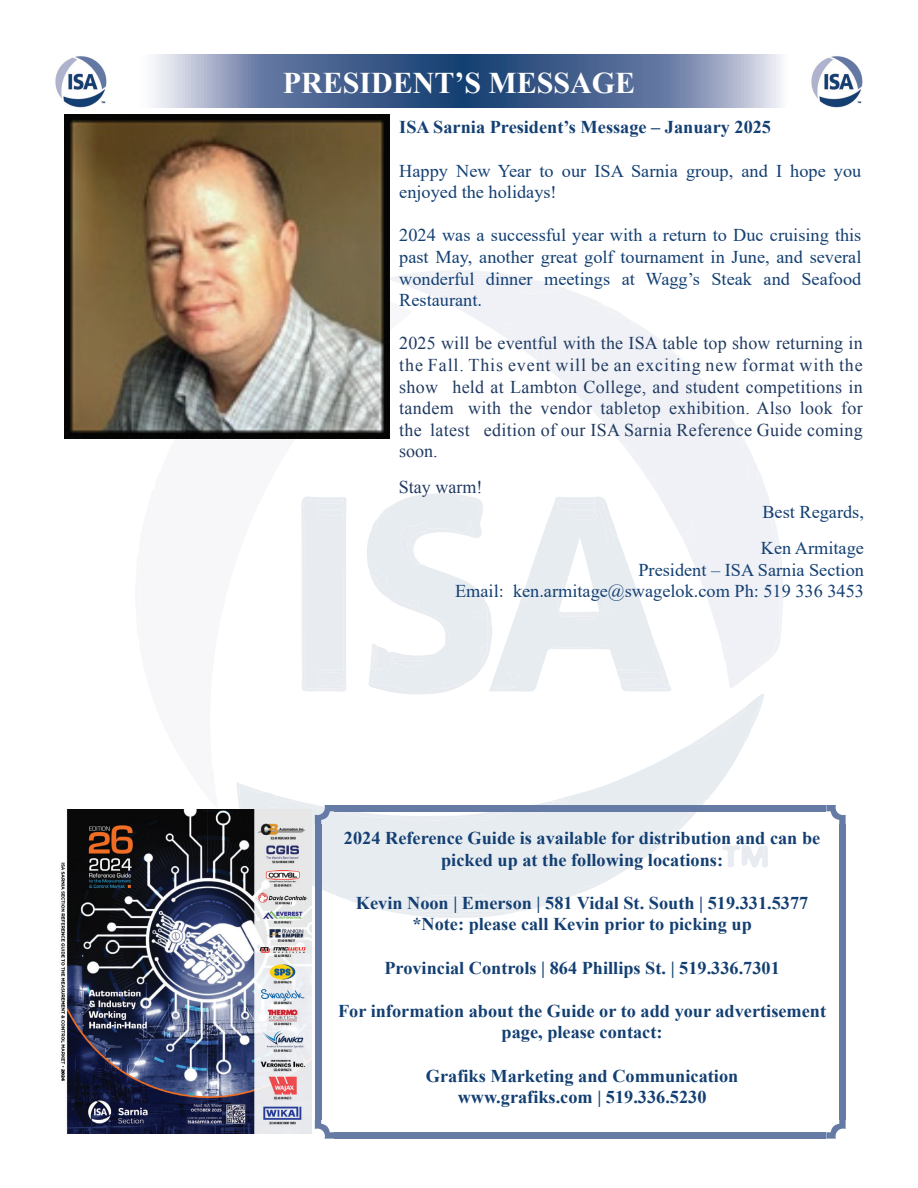
<style>
.page{position:relative;width:918px;height:1188px;background:#fff}
.page>*{position:absolute;margin:0;border:0;box-sizing:border-box;transform-origin:0 0}
.t1{font:700 30px "Times New Roman";color:#fff}
.t2{font:700 18px/21.6px "Times New Roman";color:#133f72;text-align:center}
.t3{font:18px/21.6px "Times New Roman";color:#133f72}
.t4{font:18px/21.6px "Times New Roman";letter-spacing:.02em;color:#203a61;text-align:justify}
.t5{font:18px "Times New Roman";color:#203a61}
</style>
<div class="page">
<svg style="left:617px;top:746px;width:148px;height:128px"></svg>
<svg style="left:722px;top:845px;width:46px;height:23px"></svg>
<svg style="left:627px;top:795px;width:84px;height:73px"></svg>
<div style="left:301px;top:496px;width:46px;height:196px;background:#e8ecf1"></div>
<svg style="left:367px;top:270px;width:416px;height:476px"></svg>
<svg style="left:55px;top:54px;width:808px;height:54px"></svg>
<div style="left:315px;top:1090px;width:6px;height:29px;background:#657aa4"></div>
<div style="left:315px;top:1060px;width:6px;height:30px;background:#657aa4"></div>
<div style="left:315px;top:1031px;width:6px;height:29px;background:#657aa4"></div>
<div style="left:315px;top:1001px;width:6px;height:30px;background:#657aa4"></div>
<div style="left:315px;top:972px;width:6px;height:29px;background:#657aa4"></div>
<div style="left:315px;top:942px;width:6px;height:30px;background:#657aa4"></div>
<div style="left:315px;top:913px;width:6px;height:29px;background:#657aa4"></div>
<div style="left:595px;top:805px;width:29px;height:6px;background:#657aa4"></div>
<div style="left:624px;top:805px;width:29px;height:6px;background:#657aa4"></div>
<div style="left:653px;top:805px;width:29px;height:6px;background:#657aa4"></div>
<div style="left:682px;top:805px;width:29px;height:6px;background:#657aa4"></div>
<div style="left:711px;top:805px;width:29px;height:6px;background:#657aa4"></div>
<div style="left:740px;top:805px;width:28px;height:6px;background:#657aa4"></div>
<div style="left:768px;top:805px;width:29px;height:6px;background:#657aa4"></div>
<div style="left:797px;top:805px;width:29px;height:6px;background:#657aa4"></div>
<div style="left:839px;top:824px;width:7px;height:30px;background:#657aa4"></div>
<div style="left:839px;top:854px;width:7px;height:29px;background:#657aa4"></div>
<div style="left:839px;top:883px;width:7px;height:30px;background:#657aa4"></div>
<div style="left:839px;top:913px;width:7px;height:29px;background:#657aa4"></div>
<div style="left:839px;top:942px;width:7px;height:30px;background:#657aa4"></div>
<div style="left:839px;top:972px;width:7px;height:29px;background:#657aa4"></div>
<div style="left:839px;top:1001px;width:7px;height:30px;background:#657aa4"></div>
<div style="left:839px;top:1031px;width:7px;height:29px;background:#657aa4"></div>
<div style="left:839px;top:1060px;width:7px;height:30px;background:#657aa4"></div>
<div style="left:839px;top:1090px;width:7px;height:29px;background:#657aa4"></div>
<div style="left:797px;top:1132px;width:29px;height:7px;background:#657aa4"></div>
<div style="left:768px;top:1132px;width:29px;height:7px;background:#657aa4"></div>
<div style="left:740px;top:1132px;width:28px;height:7px;background:#657aa4"></div>
<div style="left:711px;top:1132px;width:29px;height:7px;background:#657aa4"></div>
<div style="left:682px;top:1132px;width:29px;height:7px;background:#657aa4"></div>
<div style="left:653px;top:1132px;width:29px;height:7px;background:#657aa4"></div>
<div style="left:624px;top:1132px;width:29px;height:7px;background:#657aa4"></div>
<div style="left:595px;top:1132px;width:29px;height:7px;background:#657aa4"></div>
<div style="left:566px;top:1132px;width:29px;height:7px;background:#657aa4"></div>
<div style="left:537px;top:1132px;width:29px;height:7px;background:#657aa4"></div>
<div style="left:508px;top:1132px;width:29px;height:7px;background:#657aa4"></div>
<div style="left:479px;top:1132px;width:29px;height:7px;background:#657aa4"></div>
<div style="left:450px;top:1132px;width:29px;height:7px;background:#657aa4"></div>
<div style="left:421px;top:1132px;width:29px;height:7px;background:#657aa4"></div>
<div style="left:392px;top:1132px;width:29px;height:7px;background:#657aa4"></div>
<div style="left:363px;top:1132px;width:29px;height:7px;background:#657aa4"></div>
<div style="left:334px;top:1132px;width:29px;height:7px;background:#657aa4"></div>
<svg style="left:236px;top:781px;width:383px;height:137px"></svg>
<svg style="left:826px;top:805px;width:20px;height:19px"></svg>
<svg style="left:826px;top:1119px;width:20px;height:20px"></svg>
<svg style="left:315px;top:1119px;width:19px;height:20px"></svg>
<img style="left:61px;top:810px;width:250px;height:324px">
<img style="left:65px;top:115px;width:324px;height:324px">
<h1 class="t1" style="left:283px;top:62px;width:354px">PRESIDENT’S MESSAGE</h1>
<p class="t2" style="left:399px;top:116px;width:373px">ISA Sarnia President’s Message – January 2025</p>
<p class="t3" style="left:399px;top:159px;width:464px">Happy New Year to our ISA Sarnia group, and I hope you enjoyed the holidays!</p>
<p class="t3" style="left:399px;top:224px;width:464px;text-align:justify">2024 was a successful year with a return to Duc cruising this past May, another great golf tournament in June, and several wonderful dinner meetings at Wagg’s Steak and Seafood Restaurant.</p>
<p class="t4" style="left:399px;top:333px;width:465px">2025 will be eventful with the ISA table top show returning in the Fall. This event will be an exciting new format with the show held at Lambton College, and student competitions in tandem with the vendor tabletop exhibition. Also look for the latest edition of our ISA Sarnia Reference Guide coming soon.</p>
<p class="t5" style="left:399px;top:477px;width:85px">Stay warm!</p>
<p class="t3" style="left:761px;top:494px;width:105px;line-height:36px">Best Regards,<br>Ken Armitage</p>
<p class="t3" style="left:455px;top:558px;width:410px;text-align:right">President – ISA Sarnia Section<br>Email: ken.armitage@swagelok.com Ph: 519 336 3453</p>
<p class="t2" style="left:344px;top:827px;width:478px">2024 Reference Guide is available for distribution and can be picked up at the following locations:</p>
<p class="t2" style="left:356px;top:891px;width:454px">Kevin Noon | Emerson | 581 Vidal St. South | 519.331.5377 *Note: please call Kevin prior to picking up</p>
<p class="t2" style="left:384px;top:956px;width:397px">Provincial Controls | 864 Phillips St. | 519.336.7301</p>
<p class="t2" style="left:338px;top:999px;width:490px">For information about the Guide or to add your advertisement page, please contact:</p>
<p class="t2" style="left:426px;top:1064px;width:314px">Grafiks Marketing and Communication www.grafiks.com | 519.336.5230</p>
</div>
